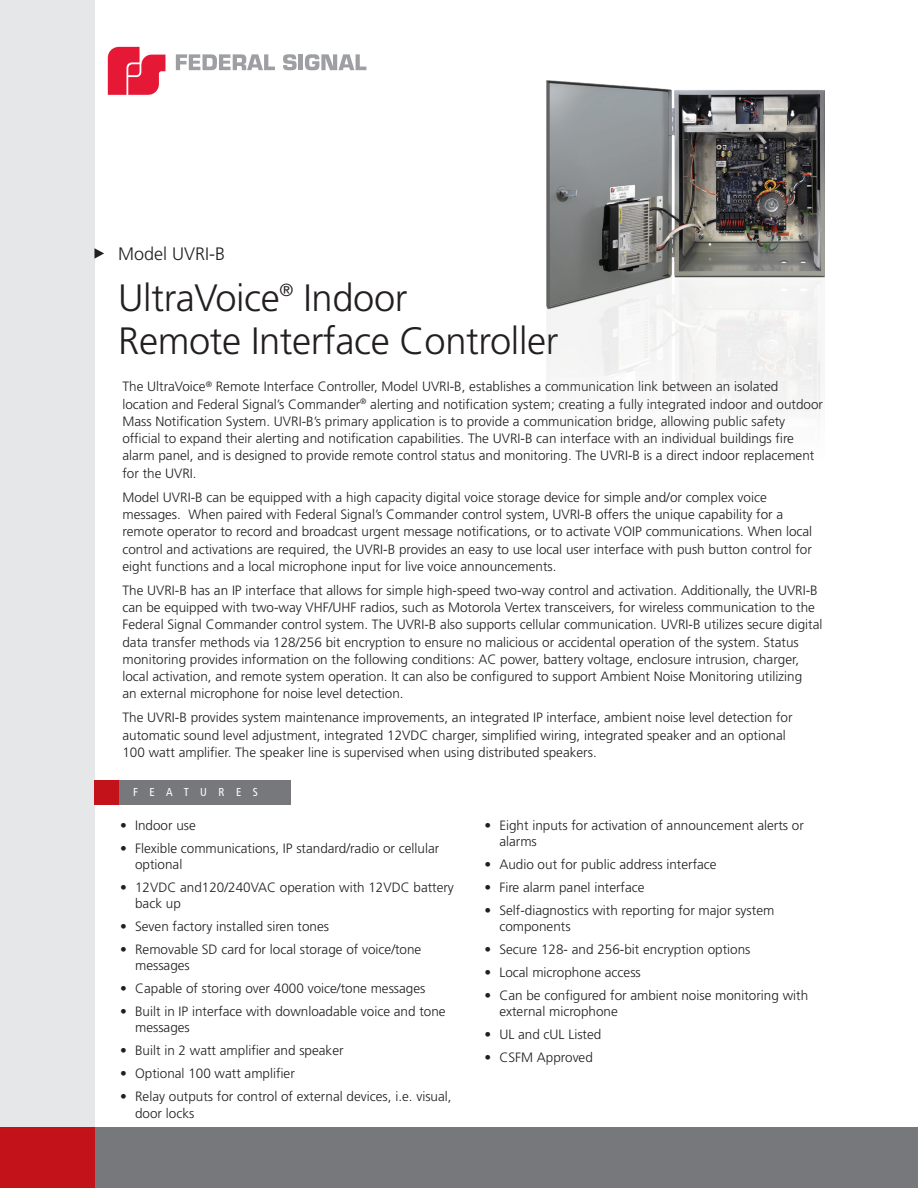
<style>
.page{position:relative;width:918px;height:1188px;background:#fff}
.page>*{position:absolute;margin:0;border:0;box-sizing:border-box;transform-origin:0 0}
.t1{font:300 38.1px/43.5px "Frutiger LT Std";letter-spacing:-.01em;color:#231f20}
.t2{font:300 18px "Frutiger LT Std";color:#231f20}
.t3{font:300 13.5px/17.2px "Frutiger LT Std";color:#231f20}
.t4{font:condensed 11.55px "Frutiger LT Std";letter-spacing:1em;color:#fff}
</style>
<div class="page">
<div style="left:93px;top:1127px;width:825px;height:61px;background:#76787b"></div>
<div style="left:0;top:0;width:94px;height:1188px;background:#e6e7e9"></div>
<div style="left:0;top:1127px;width:94px;height:61px;background:#c4121a"></div>
<svg style="left:176px;top:54px;width:99px;height:16px"></svg>
<svg style="left:283px;top:54px;width:14px;height:16px"></svg>
<hr style="left:299px;top:54px;width:4px;height:16px;background:#9d9fa2">
<svg style="left:305px;top:54px;width:61px;height:16px"></svg>
<svg style="left:108px;top:47px;width:57px;height:48px"></svg>
<svg style="left:94px;top:248px;width:10px;height:11px"></svg>
<div style="left:94px;top:780px;width:26px;height:25px;background:#c4121a"></div>
<div style="left:119px;top:780px;width:172px;height:25px;background:#76787b"></div>
<img style="left:546px;top:80px;width:279px;height:332px">
<h2 class="t2" style="left:118px;top:244px;width:109px">Model UVRI-B</h2>
<h1 class="t1" style="left:118px;top:276px;width:442px">UltraVoice<sup>®</sup> Indoor<br>Remote Interface Controller</h1>
<p class="t3" style="left:122px;top:378px;width:702px">The UltraVoice<sup>®</sup> Remote Interface Controller, Model UVRI-B, establishes a communication link between an isolated location and Federal Signal’s Commander<sup>®</sup> alerting and notification system; creating a fully integrated indoor and outdoor Mass Notification System. UVRI-B’s primary application is to provide a communication bridge, allowing public safety official to expand their alerting and notification capabilities. The UVRI-B can interface with an individual buildings fire alarm panel, and is designed to provide remote control status and monitoring. The UVRI-B is a direct indoor replacement for the UVRI.</p>
<p class="t3" style="left:122px;top:489px;width:691px">Model UVRI-B can be equipped with a high capacity digital voice storage device for simple and/or complex voice messages. When paired with Federal Signal’s Commander control system, UVRI-B offers the unique capability for a remote operator to record and broadcast urgent message notifications, or to activate VOIP communications. When local control and activations are required, the UVRI-B provides an easy to use local user interface with push button control for eight functions and a local microphone input for live voice announcements.</p>
<p class="t3" style="left:122px;top:582px;width:702px">The UVRI-B has an IP interface that allows for simple high-speed two-way control and activation. Additionally, the UVRI-B can be equipped with two-way VHF/UHF radios, such as Motorola Vertex transceivers, for wireless communication to the Federal Signal Commander control system. The UVRI-B also supports cellular communication. UVRI-B utilizes secure digital data transfer methods via 128/256 bit encryption to ensure no malicious or accidental operation of the system. Status monitoring provides information on the following conditions: AC power, battery voltage, enclosure intrusion, charger, local activation, and remote system operation. It can also be configured to support Ambient Noise Monitoring utilizing<br>an external microphone for noise level detection.</p>
<p class="t3" style="left:122px;top:709px;width:672px">The UVRI-B provides system maintenance improvements, an integrated IP interface, ambient noise level detection for automatic sound level adjustment, integrated 12VDC charger, simplified wiring, integrated speaker and an optional<br>100 watt amplifier. The speaker line is supervised when using distributed speakers.</p>
<p class="t4" style="left:133px;top:786px;width:126px">FEATURES</p>
<p class="t3" style="left:120px;top:817px;width:77px">• Indoor use</p>
<p class="t3" style="left:135px;top:840px;width:306px;line-height:16.2px;text-indent:-15px">• Flexible communications, IP standard/radio or cellular optional</p>
<p class="t3" style="left:135px;top:880px;width:320px;line-height:16.2px;text-indent:-15px">• 12VDC and120/240VAC operation with 12VDC battery back up</p>
<p class="t3" style="left:120px;top:918px;width:211px">• Seven factory installed siren tones</p>
<p class="t3" style="left:135px;top:942px;width:288px;line-height:16.2px;text-indent:-15px">• Removable SD card for local storage of voice/tone messages</p>
<p class="t3" style="left:120px;top:980px;width:307px">• Capable of storing over 4000 voice/tone messages</p>
<p class="t3" style="left:135px;top:1004px;width:312px;line-height:16.2px;text-indent:-15px">• Built in IP interface with downloadable voice and tone messages</p>
<p class="t3" style="left:120px;top:1042px;width:225px">• Built in 2 watt amplifier and speaker</p>
<p class="t3" style="left:120px;top:1065px;width:176px">• Optional 100 watt amplifier</p>
<p class="t3" style="left:135px;top:1089px;width:318px;line-height:16.2px;text-indent:-15px">• Relay outputs for control of external devices, i.e. visual, door locks</p>
<p class="t3" style="left:499px;top:817px;width:306px;line-height:16.2px;text-indent:-15px">• Eight inputs for activation of announcement alerts or alarms</p>
<p class="t3" style="left:484px;top:856px;width:234px">• Audio out for public address interface</p>
<p class="t3" style="left:484px;top:879px;width:162px">• Fire alarm panel interface</p>
<p class="t3" style="left:499px;top:902px;width:277px;line-height:16.2px;text-indent:-15px">• Self-diagnostics with reporting for major system components</p>
<p class="t3" style="left:484px;top:941px;width:268px">• Secure 128- and 256-bit encryption options</p>
<p class="t3" style="left:484px;top:964px;width:158px">• Local microphone access</p>
<p class="t3" style="left:499px;top:988px;width:310px;line-height:16.2px;text-indent:-15px">• Can be configured for ambient noise monitoring with external microphone</p>
<p class="t3" style="left:484px;top:1026px;width:119px">• UL and cUL Listed</p>
<p class="t3" style="left:484px;top:1049px;width:110px">• CSFM Approved</p>
</div>
